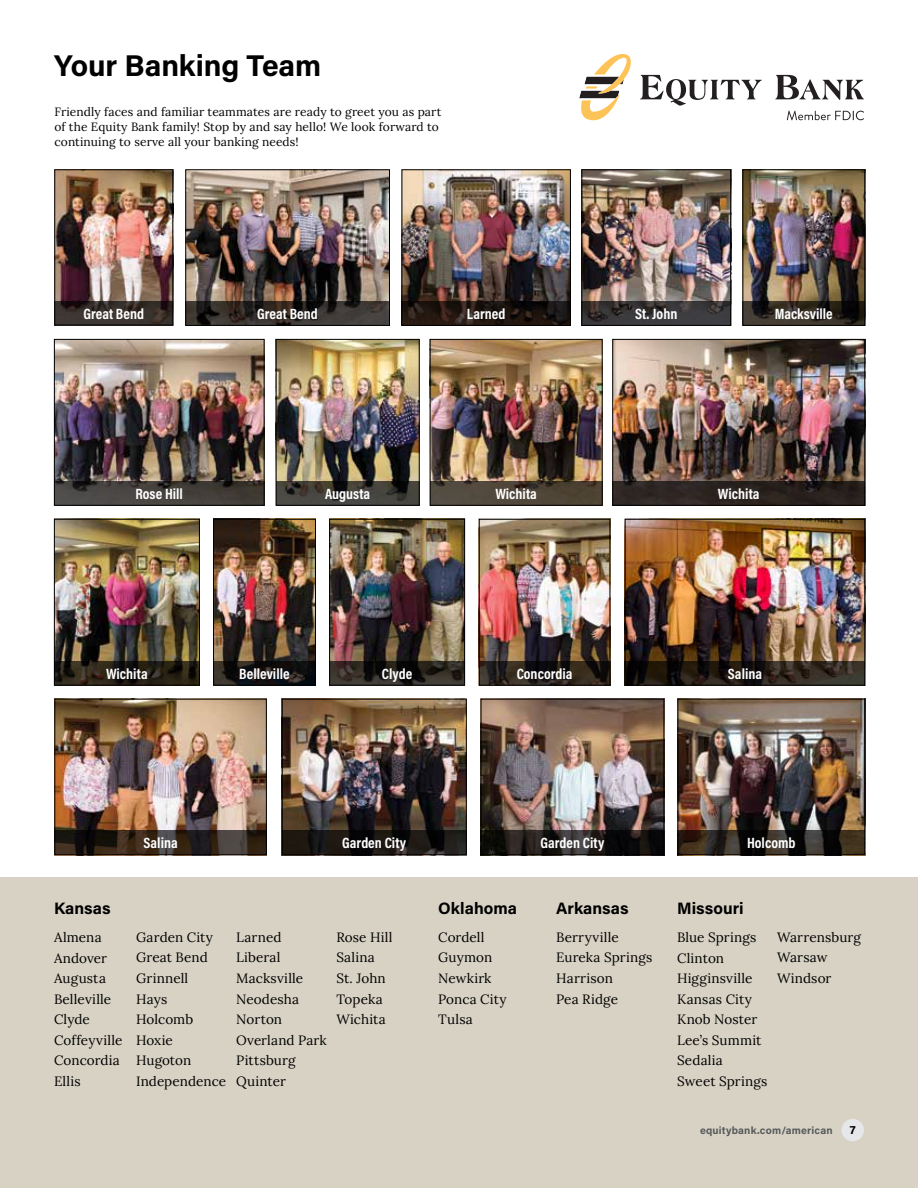
<style>
.page{position:relative;width:918px;height:1188px;background:#fff}
.page>*{position:absolute;margin:0;border:0;box-sizing:border-box;transform-origin:0 0}
.t1{font:700 30px "Acumin Pro";letter-spacing:-.005em;color:#000}
.t2{font:700 16.5px "Acumin Pro";color:#000}
.t3{font:700 15px "Acumin Pro Cond";color:#fff}
.t4{font:13.5px/20.5px "Lora";letter-spacing:.01em;color:#000}
.t5{font:12px/15px "Lora";letter-spacing:.01em;color:#000}
.t6{font:700 12px "Acumin Pro";color:#000}
.t7{font:700 10.5px "Acumin Pro";letter-spacing:.02em;color:#58595b}
</style>
<div class="page">
<div style="left:0;top:878px;width:918px;height:310px;background:#d7d2c4"></div>
<img style="left:627px;top:521px;width:236px;height:140px">
<img style="left:56px;top:171px;width:115px;height:130px">
<img style="left:187px;top:171px;width:201px;height:130px">
<img style="left:404px;top:171px;width:165px;height:130px">
<img style="left:744px;top:171px;width:119px;height:130px">
<img style="left:583px;top:171px;width:146px;height:130px">
<img style="left:56px;top:341px;width:207px;height:140px">
<img style="left:278px;top:341px;width:140px;height:140px">
<img style="left:432px;top:341px;width:169px;height:140px">
<img style="left:614px;top:341px;width:249px;height:140px">
<img style="left:215px;top:521px;width:99px;height:140px">
<img style="left:56px;top:521px;width:142px;height:140px">
<img style="left:331px;top:521px;width:132px;height:140px">
<img style="left:481px;top:521px;width:127px;height:140px">
<img style="left:56px;top:701px;width:209px;height:129px">
<img style="left:284px;top:701px;width:181px;height:129px">
<img style="left:483px;top:701px;width:179px;height:129px">
<img style="left:680px;top:701px;width:183px;height:129px">
<svg style="left:54px;top:301px;width:119px;height:25px;background:#352d29"></svg>
<svg style="left:583px;top:301px;width:146px;height:23px;background:#383537"></svg>
<svg style="left:215px;top:661px;width:99px;height:23px;background:#181616"></svg>
<svg style="left:56px;top:661px;width:142px;height:23px;background:#241e14"></svg>
<svg style="left:56px;top:830px;width:209px;height:23px;background:#31271f"></svg>
<svg style="left:187px;top:301px;width:201px;height:23px;background:#312b28"></svg>
<svg style="left:56px;top:481px;width:207px;height:23px;background:#413d3a"></svg>
<svg style="left:278px;top:481px;width:140px;height:23px;background:#3b3934"></svg>
<svg style="left:331px;top:661px;width:132px;height:23px;background:#27231e"></svg>
<svg style="left:284px;top:830px;width:181px;height:23px;background:#181412"></svg>
<svg style="left:404px;top:301px;width:165px;height:23px;background:#201612"></svg>
<svg style="left:432px;top:481px;width:169px;height:23px;background:#4d4337"></svg>
<svg style="left:481px;top:661px;width:127px;height:23px;background:#251f19"></svg>
<svg style="left:483px;top:830px;width:179px;height:23px;background:#1d1a19"></svg>
<svg style="left:744px;top:301px;width:119px;height:23px;background:#2a251e"></svg>
<div style="left:612px;top:481px;width:253px;height:25px;background:linear-gradient(to right,#322927,#251d19)"></div>
<svg style="left:627px;top:661px;width:236px;height:23px;background:#241d17"></svg>
<svg style="left:680px;top:830px;width:183px;height:23px;background:#29221b"></svg>
<svg style="left:787px;top:111px;width:77px;height:9px"></svg>
<svg style="left:640px;top:75px;width:122px;height:31px"></svg>
<svg style="left:775px;top:75px;width:89px;height:25px"></svg>
<svg style="left:579px;top:54px;width:52px;height:66px"></svg>
<div style="left:54px;top:169px;width:119px;height:156px;border:1px solid #000"></div>
<div style="left:185px;top:169px;width:205px;height:157px;border:1px solid #000"></div>
<div style="left:402px;top:169px;width:169px;height:157px;border:1px solid #000"></div>
<div style="left:581px;top:169px;width:150px;height:157px;border:1px solid #000"></div>
<div style="left:742px;top:169px;width:123px;height:157px;border:1px solid #000"></div>
<div style="left:612px;top:339px;width:253px;height:167px;border:1px solid #000"></div>
<div style="left:430px;top:339px;width:173px;height:167px;border:1px solid #000"></div>
<div style="left:276px;top:339px;width:144px;height:167px;border:1px solid #000"></div>
<div style="left:54px;top:339px;width:211px;height:167px;border:1px solid #000"></div>
<div style="left:54px;top:519px;width:146px;height:167px;border:1px solid #000"></div>
<div style="left:213px;top:519px;width:103px;height:167px;border:1px solid #000"></div>
<div style="left:329px;top:519px;width:136px;height:167px;border:1px solid #000"></div>
<div style="left:479px;top:519px;width:131px;height:167px;border:1px solid #000"></div>
<div style="left:625px;top:519px;width:240px;height:167px;border:1px solid #000"></div>
<div style="left:678px;top:699px;width:187px;height:156px;border:1px solid #000"></div>
<div style="left:481px;top:699px;width:183px;height:156px;border:1px solid #000"></div>
<div style="left:282px;top:699px;width:185px;height:156px;border:1px solid #000"></div>
<div style="left:54px;top:699px;width:213px;height:156px;border:1px solid #000"></div>
<div style="left:842px;top:1119px;width:22px;height:22px;background:#e6e7e8;border-radius:50%"></div>
<h1 class="t1" style="left:54px;top:44px;width:269px">Your Banking Team</h1>
<p class="t5" style="left:54px;top:103px;width:388px">Friendly faces and familiar teammates are ready to greet you as part of the Equity Bank family! Stop by and say hello! We look forward to continuing to serve all your banking needs!</p>
<p class="t3" style="left:83px;top:304px;width:62px">Great Bend</p>
<p class="t3" style="left:635px;top:304px;width:44px">St. John</p>
<p class="t3" style="left:257px;top:304px;width:62px">Great Bend</p>
<p class="t3" style="left:467px;top:304px;width:40px">Larned</p>
<p class="t3" style="left:775px;top:304px;width:60px">Macksville</p>
<p class="t3" style="left:135px;top:484px;width:49px">Rose Hill</p>
<p class="t3" style="left:325px;top:484px;width:47px">Augusta</p>
<p class="t3" style="left:495px;top:484px;width:43px">Wichita</p>
<p class="t3" style="left:718px;top:484px;width:43px">Wichita</p>
<p class="t3" style="left:106px;top:664px;width:43px">Wichita</p>
<p class="t3" style="left:239px;top:664px;width:52px">Belleville</p>
<p class="t3" style="left:382px;top:664px;width:32px">Clyde</p>
<p class="t3" style="left:517px;top:664px;width:57px">Concordia</p>
<p class="t3" style="left:728px;top:664px;width:36px">Salina</p>
<p class="t3" style="left:143px;top:833px;width:36px">Salina</p>
<p class="t3" style="left:342px;top:833px;width:65px">Garden City</p>
<p class="t3" style="left:541px;top:833px;width:65px">Garden City</p>
<p class="t3" style="left:747px;top:833px;width:50px">Holcomb</p>
<p class="t2" style="left:54px;top:896px;width:58px">Kansas</p>
<p class="t2" style="left:438px;top:896px;width:80px">Oklahoma</p>
<p class="t2" style="left:556px;top:896px;width:74px">Arkansas</p>
<p class="t2" style="left:677px;top:896px;width:68px">Missouri</p>
<p class="t4" style="left:136px;top:926px;width:92px">Garden City<br>Great Bend<br>Grinnell<br>Hays<br>Holcomb<br>Hoxie<br>Hugoton<br>Independence</p>
<p class="t4" style="left:236px;top:926px;width:92px">Larned<br>Liberal<br>Macksville<br>Neodesha<br>Norton<br>Overland Park<br>Pittsburg<br>Quinter</p>
<p class="t4" style="left:336px;top:926px;width:58px">Rose Hill<br>Salina<br>St. John<br>Topeka<br>Wichita</p>
<p class="t4" style="left:777px;top:926px;width:85px">Warrensburg<br>Warsaw<br>Windsor</p>
<p class="t4" style="left:438px;top:926px;width:70px">Cordell<br>Guymon<br>Newkirk<br>Ponca City<br>Tulsa</p>
<p class="t4" style="left:556px;top:926px;width:98px">Berryville<br>Eureka Springs<br>Harrison<br>Pea Ridge</p>
<p class="t4" style="left:54px;top:926px;width:70px">Almena<br>Andover<br>Augusta<br>Belleville<br>Clyde<br>Coffeyville<br>Concordia<br>Ellis</p>
<p class="t4" style="left:677px;top:926px;width:92px">Blue Springs<br>Clinton<br>Higginsville<br>Kansas City<br>Knob Noster<br>Lee’s Summit<br>Sedalia<br>Sweet Springs</p>
<p class="t7" style="left:700px;top:1123px;width:134px">equitybank.com/american</p>
<p class="t6" style="left:850px;top:1121px;width:7px">7</p>
</div>
